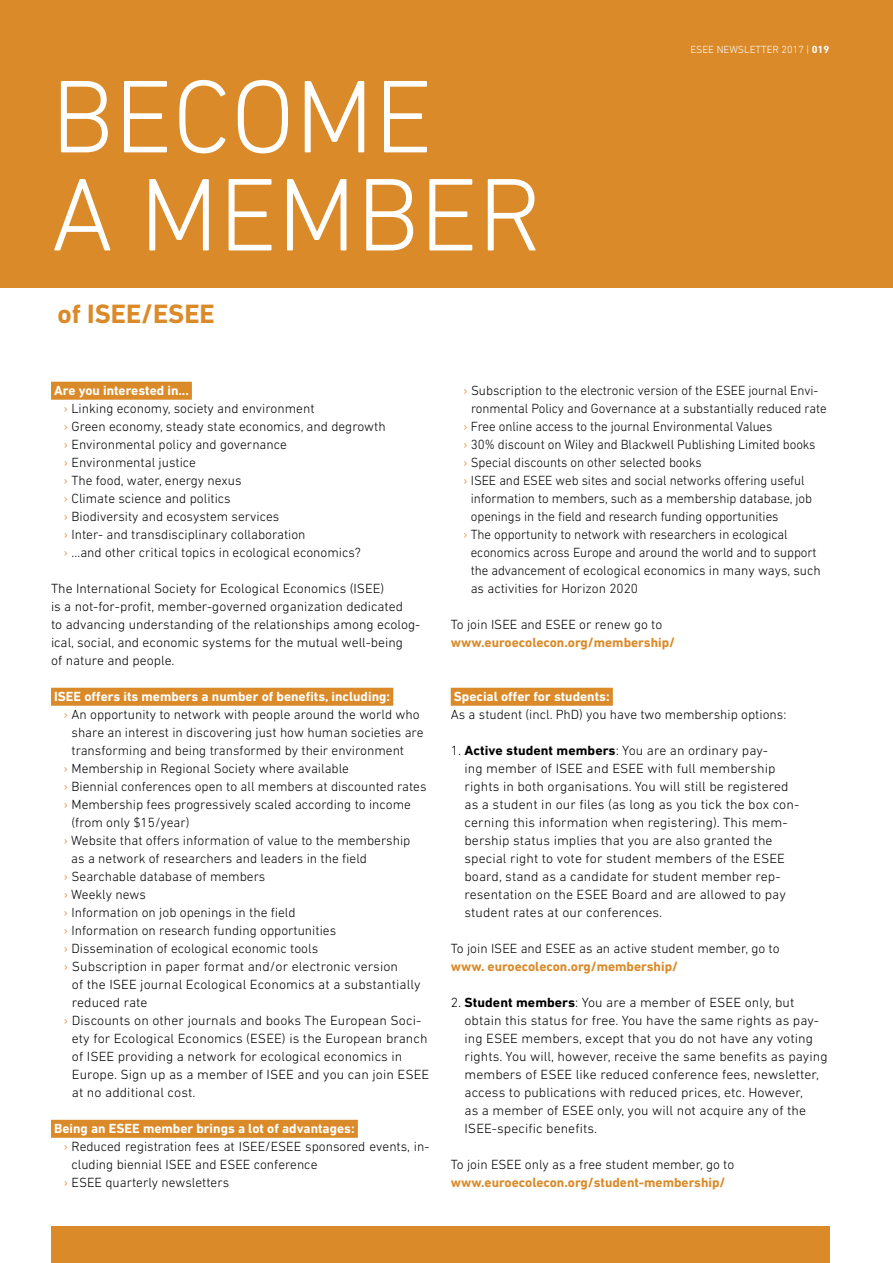
<style>
.page{position:relative;width:893px;height:1263px;background:#fff}
.page>*{position:absolute;margin:0;border:0;box-sizing:border-box;transform-origin:0 0}
.t1{font:300 105px/98.1px "DIN Next LT Pro";color:#fff}
.t2{font:700 27px "DIN Next LT Pro";color:#da8a28}
.t3{font:300 13.5px/18px "DIN Next LT Pro";color:#000}
.t4{font:700 13.5px "DIN Next LT Pro";color:#fff}
.t5{font:700 13.5px "DIN Next LT Pro";color:#da8a28}
.t6{font:300 10.5px "DIN Next LT Pro";color:#fff}
.s1{font-weight:700}
.s2{font-weight:700;color:#fff}
.s3{color:#da8a28}
</style>
<div class="page">
<div style="left:51px;top:382px;width:141px;height:18px;background:#da8a28"></div>
<div style="left:51px;top:688px;width:342px;height:18px;background:#da8a28"></div>
<div style="left:51px;top:1120px;width:307px;height:18px;background:#da8a28"></div>
<div style="left:451px;top:688px;width:162px;height:18px;background:#da8a28"></div>
<div style="left:1px;top:0;width:892px;height:287px;background:#da8a28"></div>
<div style="left:51px;top:1226px;width:778px;height:37px;background:#da8a28"></div>
<h1 class="t1" style="left:51px;top:67px;width:493px">BECOME<br>A MEMBER</h1>
<h2 class="t2" style="left:57px;top:298px;width:159px">of ISEE/ESEE</h2>
<p class="t6" style="left:690px;top:44px;width:140px">ESEE NEWSLETTER 2017 | <span class="s1">019</span></p>
<p class="t3" style="left:64px;top:381px;width:323px;text-indent:-10px"><span class="s2">Are you interested in...<br></span><span class="s3">›</span> Linking economy, society and environment<br><span class="s3">›</span> Green economy, steady state economics, and degrowth <span class="s3">›</span> Environmental policy and governance<br><span class="s3">›</span> Environmental justice<br><span class="s3">›</span> The food, water, energy nexus<br><span class="s3">›</span> Climate science and politics<br><span class="s3">›</span> Biodiversity and ecosystem services<br><span class="s3">›</span> Inter- and transdisciplinary collaboration<br><span class="s3">›</span> …and other critical topics in ecological economics?</p>
<p class="t3" style="left:51px;top:579px;width:371px">The International Society for Ecological Economics (ISEE)<br>is a not-for-profit, member-governed organization dedicated<br>to advancing understanding of the relationships among ecolog&shy;ical, social, and economic systems for the mutual well-being<br>of nature and people.</p>
<p class="t4" style="left:54px;top:689px;width:337px">ISEE offers its members a number of benefits, including:</p>
<p class="t3" style="left:64px;top:705px;width:357px"><span class="s3">›</span> An opportunity to network with people around the world who</p>
<p class="t3" style="left:72px;top:723px;width:353px">share an interest in discovering just how human societies are</p>
<p class="t3" style="left:72px;top:741px;width:334px">transforming and being transformed by their environment</p>
<p class="t3" style="left:64px;top:759px;width:287px"><span class="s3">›</span> Membership in Regional Society where available</p>
<p class="t3" style="left:64px;top:777px;width:364px"><span class="s3">›</span> Biennial conferences open to all members at discounted rates</p>
<p class="t3" style="left:64px;top:795px;width:349px"><span class="s3">›</span> Membership fees progressively scaled according to income</p>
<p class="t3" style="left:72px;top:813px;width:119px">(from only $15/year)</p>
<p class="t3" style="left:64px;top:831px;width:348px"><span class="s3">›</span> Website that offers information of value to the membership</p>
<p class="t3" style="left:71px;top:849px;width:297px">as a network of researchers and leaders in the field</p>
<p class="t3" style="left:64px;top:867px;width:203px"><span class="s3">›</span> Searchable database of members</p>
<p class="t3" style="left:64px;top:885px;width:84px"><span class="s3">›</span> Weekly news</p>
<p class="t3" style="left:64px;top:903px;width:233px"><span class="s3">›</span> Information on job openings in the field</p>
<p class="t3" style="left:64px;top:921px;width:274px"><span class="s3">›</span> Information on research funding opportunities</p>
<p class="t3" style="left:64px;top:939px;width:256px"><span class="s3">›</span> Dissemination of ecological economic tools</p>
<p class="t3" style="left:64px;top:957px;width:336px"><span class="s3">›</span> Subscription in paper format and/or electronic version</p>
<p class="t3" style="left:72px;top:975px;width:350px">of the ISEE journal Ecological Economics at a substantially</p>
<p class="t3" style="left:72px;top:993px;width:77px">reduced rate</p>
<p class="t3" style="left:64px;top:1011px;width:359px"><span class="s3">›</span> Discounts on other journals and books The European Soci-</p>
<p class="t3" style="left:72px;top:1029px;width:357px">ety for Ecological Economics (ESEE) is the European branch</p>
<p class="t3" style="left:72px;top:1047px;width:332px">of ISEE providing a network for ecological economics in</p>
<p class="t3" style="left:72px;top:1065px;width:359px">Europe. Sign up as a member of ISEE and you can join ESEE</p>
<p class="t3" style="left:72px;top:1083px;width:125px">at no additional cost.</p>
<p class="t4" style="left:54px;top:1121px;width:302px">Being an ESEE member brings a lot of advantages:</p>
<p class="t3" style="left:64px;top:1137px;width:367px"><span class="s3">›</span> Reduced registration fees at ISEE/ESEE sponsored events, in-</p>
<p class="t3" style="left:72px;top:1155px;width:247px">cluding biennial ISEE and ESEE conference</p>
<p class="t3" style="left:64px;top:1173px;width:167px"><span class="s3">›</span> ESEE quarterly newsletters</p>
<p class="t3" style="left:463px;top:381px;width:356px"><span class="s3">›</span> Subscription to the electronic version of the ESEE journal Envi-</p>
<p class="t3" style="left:471px;top:399px;width:357px">ronmental Policy and Governance at a substantially reduced rate</p>
<p class="t3" style="left:463px;top:417px;width:310px"><span class="s3">›</span> Free online access to the journal Environmental Values</p>
<p class="t3" style="left:463px;top:435px;width:354px"><span class="s3">›</span> 30% discount on Wiley and Blackwell Publishing Limited books</p>
<p class="t3" style="left:463px;top:453px;width:240px"><span class="s3">›</span> Special discounts on other selected books</p>
<p class="t3" style="left:463px;top:471px;width:343px"><span class="s3">›</span> ISEE and ESEE web sites and social networks offering useful</p>
<p class="t3" style="left:471px;top:489px;width:343px">information to members, such as a membership database, job</p>
<p class="t3" style="left:471px;top:507px;width:309px">openings in the field and research funding opportunities</p>
<p class="t3" style="left:463px;top:525px;width:326px"><span class="s3">›</span> The opportunity to network with researchers in ecological</p>
<p class="t3" style="left:471px;top:543px;width:347px">economics across Europe and around the world and to support</p>
<p class="t3" style="left:471px;top:561px;width:351px">the advancement of ecological economics in many ways, such</p>
<p class="t3" style="left:471px;top:579px;width:169px">as activities for Horizon 2020</p>
<p class="t3" style="left:451px;top:615px;width:213px">To join ISEE and ESEE or renew go to</p>
<p class="t5" style="left:451px;top:635px;width:226px">www.euroecolecon.org/membership/</p>
<p class="t4" style="left:454px;top:689px;width:157px">Special offer for students:</p>
<p class="t3" style="left:451px;top:705px;width:337px">As a student (incl. PhD) you have two membership options:</p>
<p class="t3" style="left:464px;top:741px;width:336px;text-indent:-14px">1. <span class="s1">Active student members</span>: You are an ordinary pay-<br>ing member of ISEE and ESEE with full membership rights in both organisations. You will still be registered as a student in our files (as long as you tick the box con&shy;cerning this information when registering). This mem&shy;bership status implies that you are also granted the special right to vote for student members of the ESEE board, stand as a candidate for student member rep&shy;resentation on the ESEE Board and are allowed to pay student rates at our conferences.</p>
<p class="t3" style="left:451px;top:939px;width:330px">To join ISEE and ESEE as an active student member, go to</p>
<p class="t5" style="left:451px;top:959px;width:229px">www. euroecolecon.org/membership/</p>
<p class="t3" style="left:464px;top:993px;width:365px;text-indent:-14px">2. <span class="s1">Student members</span>: You are a member of ESEE only, but obtain this status for free. You have the same rights as pay&shy;ing ESEE members, except that you do not have any voting rights. You will, however, receive the same benefits as paying members of ESEE like reduced conference fees, newsletter, access to publications with reduced prices, etc. However,<br>as a member of ESEE only, you will not acquire any of the ISEE-specific benefits.</p>
<p class="t3" style="left:451px;top:1155px;width:285px">To join ESEE only as a free student member, go to</p>
<p class="t5" style="left:451px;top:1175px;width:276px">www.euroecolecon.org/student-membership/</p>
</div>
